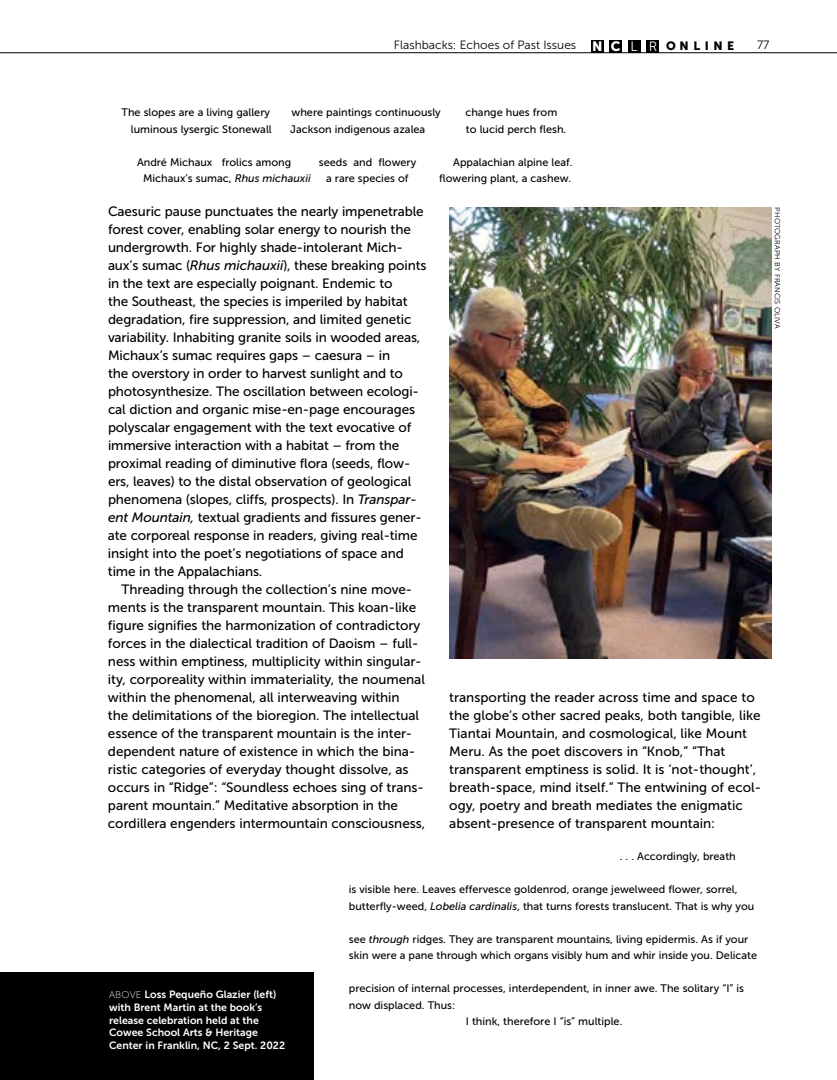
<style>
.page{position:relative;width:837px;height:1080px;background:#fff}
.page>*{position:absolute;margin:0;border:0;box-sizing:border-box;transform-origin:0 0}
.t1{font:13.5px/18px "Museo Sans 500";letter-spacing:-.005em;color:#000}
.t2{font:12px "Museo Sans 300";color:#000}
.t3{font:10.8px/16.5px "Museo Sans 500";color:#000}
.t4{font:10.5px/12.8px "Museo Sans 700";color:#fff}
.t5{font:7.5px "Museo Sans 300";letter-spacing:.01em;color:#000}
.s1{font-family:"Museo Sans 900";font-size:13.5px;color:#fff}
.s2{font-size:13.5px;color:#fff}
.s3{font-family:"Museo Sans 900"}
.s4{font-style:italic}
.s5{font-family:"Museo Sans 100";font-size:9.75px}
</style>
<div class="page">
<hr style="left:0;top:52px;width:837px;height:1px;background:#000">
<div style="left:591px;top:40px;width:13px;height:13px;background:#000"></div>
<div style="left:609px;top:40px;width:13px;height:13px;background:#000"></div>
<div style="left:628px;top:40px;width:13px;height:13px;background:#000"></div>
<div style="left:646px;top:40px;width:13px;height:13px;background:#000"></div>
<div style="left:0;top:972px;width:314px;height:108px;background:#000"></div>
<img style="left:449px;top:207px;width:323px;height:452px">
<p class="t2" style="left:394px;top:38px;width:342px">Flashbacks: Echoes of Past Issues <span class="s1">N C</span> <span class="s2">L R</span> <span class="s3">O N L I N E</span></p>
<p class="t2" style="left:757px;top:38px;width:14px">77</p>
<p class="t3" style="left:122px;top:104px;width:150px">The slopes are a living gallery</p>
<p class="t3" style="left:292px;top:104px;width:151px">where paintings continuously</p>
<p class="t3" style="left:465px;top:104px;width:93px">change hues from</p>
<p class="t3" style="left:131px;top:121px;width:142px">luminous lysergic Stonewall</p>
<p class="t3" style="left:290px;top:121px;width:137px">Jackson indigenous azalea</p>
<p class="t3" style="left:466px;top:121px;width:102px">to lucid perch flesh.</p>
<p class="t3" style="left:137px;top:154px;width:156px">André Michaux frolics among</p>
<p class="t3" style="left:319px;top:154px;width:99px">seeds and flowery</p>
<p class="t3" style="left:453px;top:154px;width:121px">Appalachian alpine leaf.</p>
<p class="t3" style="left:143px;top:170px;width:169px">Michaux’s sumac, <span class="s4">Rhus michauxii</span></p>
<p class="t3" style="left:326px;top:170px;width:84px">a rare species of</p>
<p class="t3" style="left:439px;top:170px;width:133px">flowering plant, a cashew.</p>
<p class="t1" style="left:108px;top:202px;width:320px">Caesuric pause punctuates the nearly impenetrable forest cover, enabling solar energy to nourish the undergrowth. For highly shade-intolerant Mich&shy;aux’s sumac (<span class="s4">Rhus michauxii</span>), these breaking points in the text are especially poignant. Endemic to<br>the Southeast, the species is imperiled by habitat degradation, fire suppression, and limited genetic variability. Inhabiting granite soils in wooded areas, Michaux’s sumac requires gaps – caesura – in<br>the overstory in order to harvest sunlight and to photosynthesize. The oscillation between ecologi&shy;cal diction and organic mise-en-page encourages polyscalar engagement with the text evocative of immersive interaction with a habitat – from the proximal reading of diminutive flora (seeds, flow&shy;ers, leaves) to the distal observation of geological phenomena (slopes, cliffs, prospects). In <span class="s4">Transpar&shy;ent Mountain,</span> textual gradients and fissures gener&shy;ate corporeal response in readers, giving real-time insight into the poet’s negotiations of space and time in the Appalachians.</p>
<p class="t1" style="left:108px;top:580px;width:319px;text-indent:14px">Threading through the collection’s nine move&shy;ments is the transparent mountain. This koan-like figure signifies the harmonization of contradictory forces in the dialectical tradition of Daoism – full&shy;ness within emptiness, multiplicity within singular&shy;ity, corporeality within immateriality, the noumenal within the phenomenal, all interweaving within<br>the delimitations of the bioregion. The intellectual essence of the transparent mountain is the inter&shy;dependent nature of existence in which the bina&shy;ristic categories of everyday thought dissolve, as occurs in “Ridge”: “Soundless echoes sing of trans&shy;parent mountain.” Meditative absorption in the cordillera engenders intermountain consciousness,</p>
<p class="t1" style="left:449px;top:688px;width:313px">transporting the reader across time and space to the globe’s other sacred peaks, both tangible, like Tiantai Mountain, and cosmological, like Mount Meru. As the poet discovers in “Knob,” “That transparent emptiness is solid. It is ‘not-thought’, breath-space, mind itself.” The entwining of ecol&shy;ogy, poetry and breath mediates the enigmatic absent-presence of transparent mountain:</p>
<p class="t4" style="left:109px;top:988px;width:178px"><span class="s5">ABOVE</span> Loss Pequeño Glazier (left) with Brent Martin at the book’s release celebration held at the<br>Cowee School Arts &amp; Heritage<br>Center in Franklin, NC, 2 Sept. 2022</p>
<p class="t3" style="left:620px;top:848px;width:118px">. . . Accordingly, breath</p>
<p class="t3" style="left:349px;top:881px;width:407px">is visible here. Leaves effervesce goldenrod, orange jewelweed flower, sorrel, butterfly-weed, <span class="s4">Lobelia cardinalis</span>, that turns forests translucent. That is why you</p>
<p class="t3" style="left:349px;top:931px;width:410px">see <span class="s4">through</span> ridges. They are transparent mountains, living epidermis. As if your skin were a pane through which organs visibly hum and whir inside you. Delicate</p>
<p class="t3" style="left:349px;top:980px;width:397px">precision of internal processes, interdependent, in inner awe. The solitary “I” is</p>
<p class="t3" style="left:349px;top:997px;width:108px">now displaced. Thus:</p>
<p class="t3" style="left:466px;top:1013px;width:158px">I think, therefore I “is” multiple.</p>
<p class="t5" style="left:781px;top:207px;width:122px;rotate:90deg">PHOTOGRAPH BY FRANCIS OLIVA</p>
</div>
